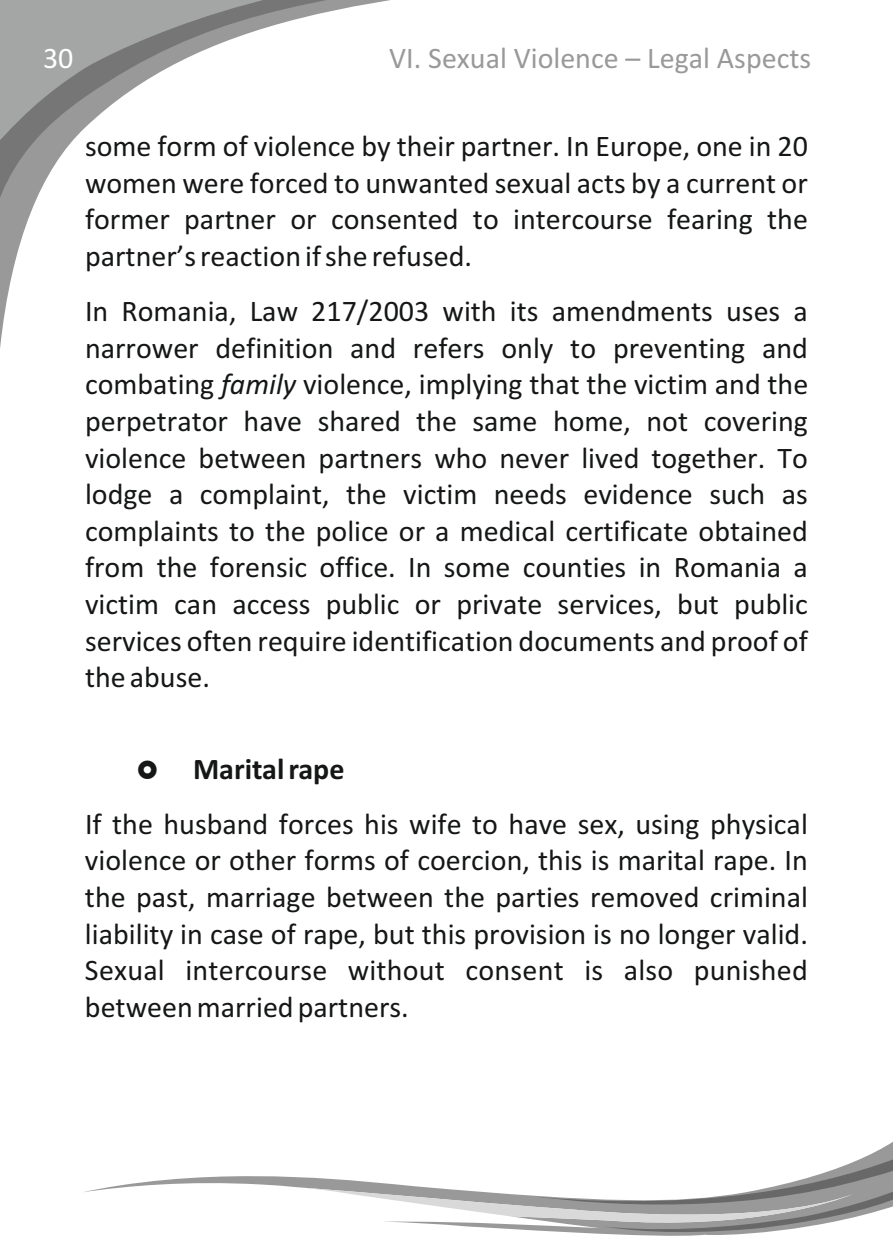
<style>
.page{position:relative;width:893px;height:1259px;background:#fff}
.page>*{position:absolute;margin:0;border:0;box-sizing:border-box;transform-origin:0 0}
.t1{font:30px/36.6px "Calibri";color:#151616;text-align:justify}
.t2{font:30px "Calibri";color:#999}
.t3{font:700 30px "Calibri";color:#151616}
.t4{font:30px "Calibri";color:#fff}
.s1{font-style:italic}
</style>
<div class="page">
<svg style="left:84px;top:1142px;width:809px;height:94px"></svg>
<svg style="left:299px;top:1147px;width:594px;height:88px"></svg>
<svg style="left:0;top:0;width:390px;height:336px"></svg>
<p class="t4" style="left:43px;top:45px;width:32px">30</p>
<p class="t2" style="left:389px;top:45px;width:423px">VI. Sexual Violence – Legal Aspects</p>
<p class="t1" style="left:85px;top:130px;width:724px">some form of violence by their partner. In Europe, one in 20 women were forced to unwanted sexual acts by a current or former partner or consented to intercourse fearing the partner’s reaction if she refused.</p>
<p class="t1" style="left:85px;top:295px;width:725px">In Romania, Law 217/2003 with its amendments uses a narrower definition and refers only to preventing and combating <span class="s1">family</span> violence, implying that the victim and the perpetrator have shared the same home, not covering violence between partners who never lived together. To lodge a complaint, the victim needs evidence such as complaints to the police or a medical certificate obtained from the forensic office. In some counties in Romania a victim can access public or private services, but public services often require identification documents and proof of the abuse.</p>
<p class="t3" style="left:193px;top:756px;width:153px">Marital rape</p>
<p class="t1" style="left:85px;top:808px;width:724px">If the husband forces his wife to have sex, using physical violence or other forms of coercion, this is marital rape. In the past, marriage between the parties removed criminal liability in case of rape, but this provision is no longer valid.<br>Sexual intercourse without consent is also punished between married partners.</p>
</div>
